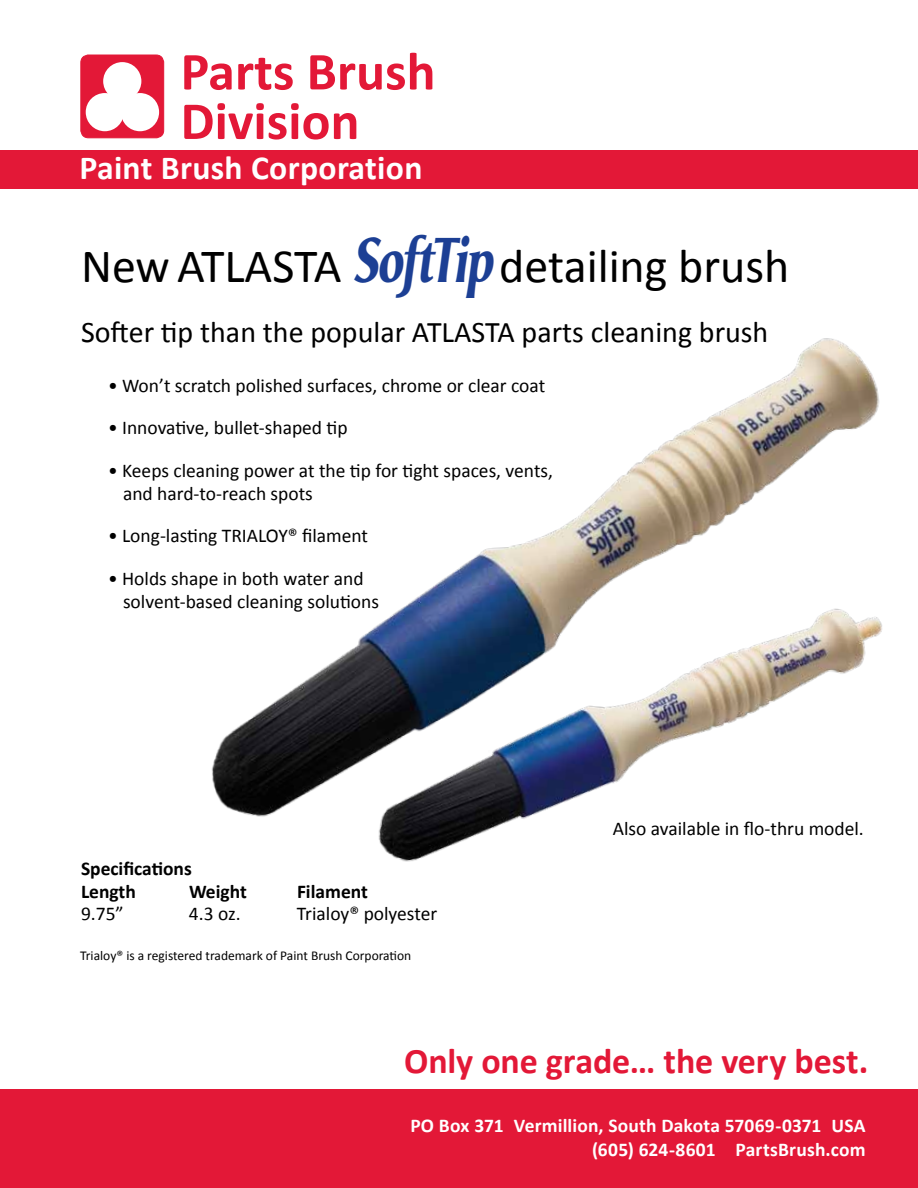
<style>
.page{position:relative;width:918px;height:1188px;background:#fff}
.page>*{position:absolute;margin:0;border:0;box-sizing:border-box;transform-origin:0 0}
.t1{font:700 54px/49.5px "Calibri";color:#e31837}
.t2{font:48px "Calibri";color:#000}
.t3{font:700 36px "Calibri";letter-spacing:-.005em;color:#e31837}
.t4{font:700 33.75px "Calibri";letter-spacing:.01em;color:#fff}
.t5{font:30px "Calibri";color:#000}
.t6{font:19.5px/22.5px "Calibri";color:#000}
.t7{font:700 19.5px/24px "Calibri";letter-spacing:.01em;color:#fff;text-align:right}
.t8{font:700 19.5px/22.5px "Calibri";color:#000}
.t9{font:13.5px "Calibri";color:#000}
.s1{font-family:"Odense";font-weight:800;font-style:italic;font-size:66px;color:#1c3f94}
</style>
<div class="page">
<img style="left:211px;top:338px;width:669px;height:479px">
<img style="left:366px;top:557px;width:516px;height:305px">
<div style="left:0;top:150px;width:918px;height:39px;background:#e31837"></div>
<div style="left:81px;top:55px;width:83px;height:83px;background:#e31837;border-radius:8px"></div>
<div style="left:81px;top:55px;width:83px;height:83px;border:1px solid #e31837;border-radius:8px"></div>
<div style="left:103px;top:62px;width:38px;height:38px;background:#fff;border-radius:50%"></div>
<div style="left:86px;top:93px;width:38px;height:38px;background:#fff;border-radius:50%"></div>
<div style="left:121px;top:93px;width:38px;height:38px;background:#fff;border-radius:50%"></div>
<div style="left:108px;top:86px;width:29px;height:29px;background:#fff;border-radius:50%"></div>
<div style="left:0;top:1089px;width:918px;height:99px;background:#e31837"></div>
<h1 class="t1" style="left:181px;top:44px;width:257px">Parts Brush<br>Division</h1>
<h3 class="t4" style="left:79px;top:147px;width:345px">Paint Brush Corporation</h3>
<h2 class="t2" style="left:81px;top:237px;width:710px">New ATLASTA <span class="s1">SoftTip</span> detailing brush</h2>
<h3 class="t5" style="left:81px;top:314px;width:689px">Softer tip than the popular ATLASTA parts cleaning brush</h3>
<p class="t6" style="left:108px;top:373px;width:439px">• Won’t scratch polished surfaces, chrome or clear coat</p>
<p class="t6" style="left:108px;top:416px;width:241px">• Innovative, bullet-shaped tip</p>
<p class="t6" style="left:123px;top:459px;width:432px;text-indent:-15px">• Keeps cleaning power at the tip for tight spaces, vents, and hard-to-reach spots</p>
<p class="t6" style="left:108px;top:524px;width:262px">• Long-lasting TRIALOY® filament</p>
<p class="t6" style="left:123px;top:567px;width:258px;text-indent:-15px">• Holds shape in both water and solvent-based cleaning solutions</p>
<p class="t8" style="left:81px;top:857px;width:112px">Specifications<br>Length</p>
<p class="t8" style="left:189px;top:879px;width:59px">Weight</p>
<p class="t8" style="left:297px;top:879px;width:72px">Filament</p>
<p class="t6" style="left:81px;top:902px;width:44px">9.75”</p>
<p class="t6" style="left:189px;top:902px;width:53px">4.3 oz.</p>
<p class="t6" style="left:297px;top:902px;width:142px">Trialoy® polyester</p>
<p class="t9" style="left:80px;top:947px;width:333px">Trialoy® is a registered trademark of Paint Brush Corporation</p>
<p class="t6" style="left:613px;top:816px;width:253px">Also available in flo-thru model.</p>
<h3 class="t3" style="left:404px;top:1038px;width:466px">Only one grade… the very best.</h3>
<p class="t7" style="left:410px;top:1113px;width:457px">PO Box 371 Vermillion, South Dakota 57069-0371 USA (605) 624-8601 PartsBrush.com</p>
</div>
